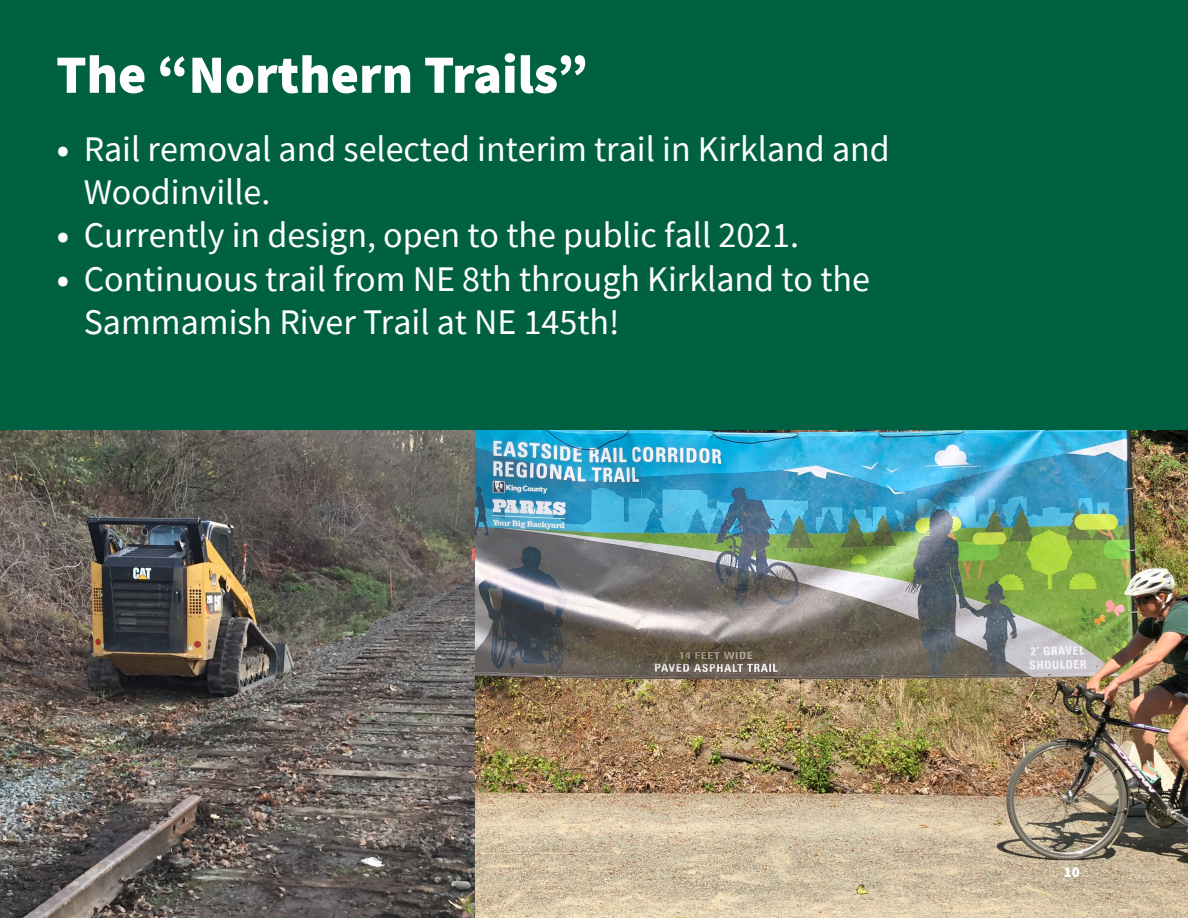
<style>
.page{position:relative;width:1188px;height:918px;background:#006142}
.page>*{position:absolute;margin:0;border:0;box-sizing:border-box;transform-origin:0 0}
.t1{font:900 54px "Source Sans Pro";color:#fff}
.t2{font:36px/42.8px "Source Sans Pro";color:#fff}
.t3{font:900 15px "Source Sans Pro";color:#fff}
.s1{font-weight:700}
</style>
<div class="page">
<img style="left:0;top:431px;width:475px;height:487px">
<img style="left:475px;top:431px;width:713px;height:487px">
<p class="t1" style="left:56px;top:38px;width:533px">The “Northern Trails”</p>
<p class="t2" style="left:84px;top:128px;width:808px;text-indent:-27px"><span class="s1">•</span> Rail removal and selected interim trail in Kirkland and<br>Woodinville.</p>
<p class="t2" style="left:57px;top:214px;width:744px"><span class="s1">•</span> Currently in design, open to the public fall 2021.</p>
<p class="t2" style="left:84px;top:257px;width:788px;line-height:43.2px;text-indent:-27px"><span class="s1">•</span> Continuous trail from NE 8th through Kirkland to the<br>Sammamish River Trail at NE 145th!</p>
<p class="t3" style="left:1064px;top:861px;width:18px">10</p>
</div>
